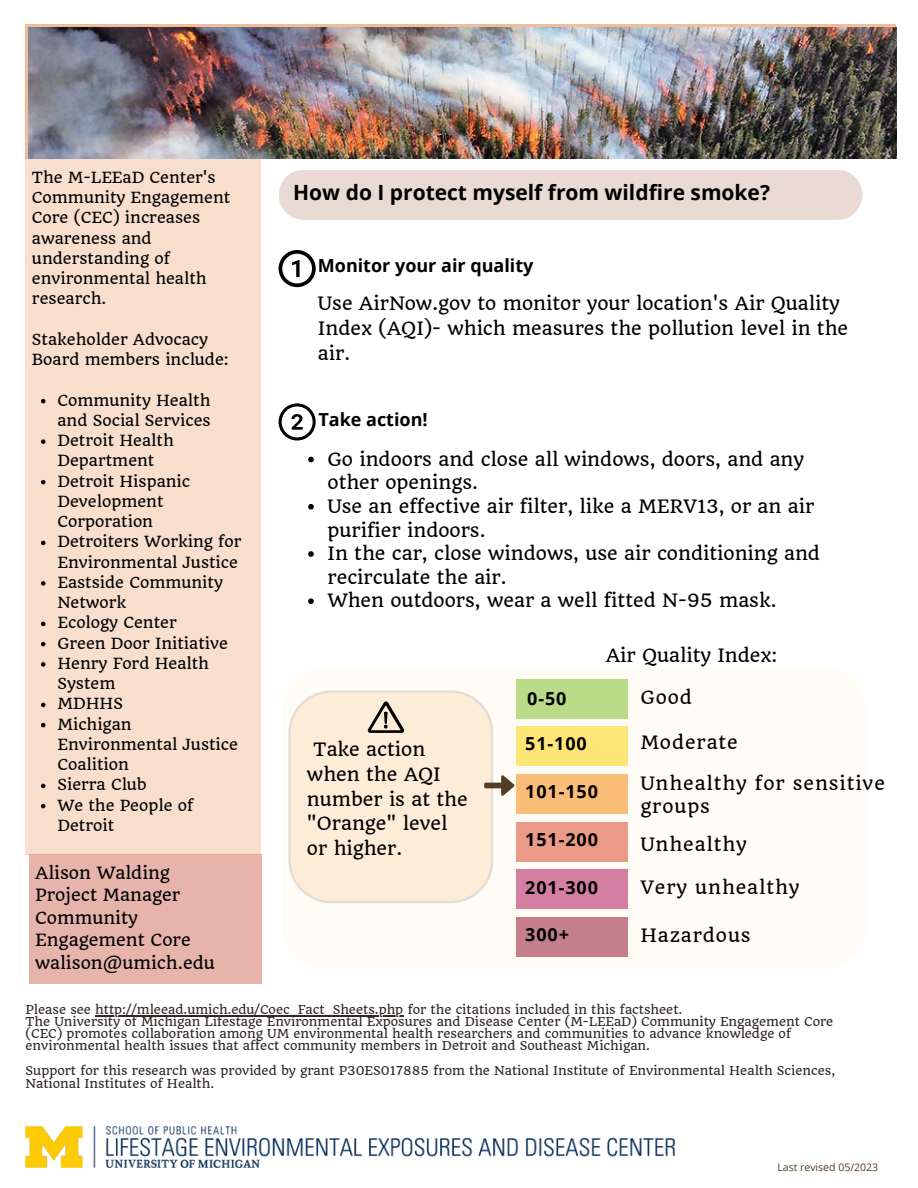
<style>
.page{position:relative;width:918px;height:1188px;background:#fff}
.page>*{position:absolute;margin:0;border:0;box-sizing:border-box;transform-origin:0 0}
.t1{font:700 21px "Open Sans";color:#000}
.t2{font:18px/24.8px "Quando";color:#000}
.t3{font:700 18px "Open Sans";color:#000}
.t4{font:18px/23.7px "Quando";letter-spacing:.05em;color:#000}
.t5{font:16.5px/22.5px "Quando";color:#000}
.t6{font:15px/20.2px "Quando";color:#000}
.t7{font:12px/12px "Quando";color:#2e2826}
.t8{font:10.5px "Open Sans";color:#523e27}
</style>
<div class="page">
<img style="left:26px;top:1126px;width:649px;height:42px">
<div style="left:26px;top:159px;width:235px;height:696px;background:#f8decc"></div>
<div style="left:29px;top:855px;width:232px;height:129px;background:#e6b4ab"></div>
<hr style="left:95px;top:1015px;width:309px;height:1px;background:#2e2826">
<svg style="left:41px;top:399px;width:4px;height:4px"></svg>
<svg style="left:41px;top:439px;width:4px;height:5px"></svg>
<svg style="left:41px;top:480px;width:4px;height:4px"></svg>
<svg style="left:41px;top:541px;width:4px;height:4px"></svg>
<svg style="left:41px;top:581px;width:4px;height:5px"></svg>
<svg style="left:41px;top:622px;width:4px;height:4px"></svg>
<svg style="left:41px;top:642px;width:4px;height:4px"></svg>
<svg style="left:41px;top:662px;width:4px;height:5px"></svg>
<svg style="left:41px;top:703px;width:4px;height:4px"></svg>
<svg style="left:41px;top:723px;width:4px;height:4px"></svg>
<svg style="left:41px;top:784px;width:4px;height:4px"></svg>
<svg style="left:41px;top:804px;width:4px;height:4px"></svg>
<div style="left:279px;top:170px;width:583px;height:49px;background:#e9dbd3"></div>
<img style="left:29px;top:27px;width:867px;height:132px">
<div style="left:282px;top:667px;width:584px;height:302px;background:#fffcf6;border-radius:43px"></div>
<div style="left:516px;top:679px;width:112px;height:40px;background:#badb88"></div>
<div style="left:516px;top:726px;width:112px;height:40px;background:#fde676"></div>
<div style="left:516px;top:774px;width:112px;height:40px;background:#fabd78"></div>
<div style="left:516px;top:822px;width:112px;height:40px;background:#ea9a86"></div>
<div style="left:516px;top:870px;width:112px;height:39px;background:#d47fa2"></div>
<div style="left:516px;top:917px;width:112px;height:40px;background:#c47f8b"></div>
<svg style="left:288px;top:691px;width:227px;height:212px;background:#f9ead8"></svg>
<svg style="left:279px;top:250px;width:37px;height:37px"></svg>
<svg style="left:308px;top:457px;width:6px;height:5px"></svg>
<svg style="left:308px;top:504px;width:6px;height:6px"></svg>
<svg style="left:308px;top:551px;width:6px;height:6px"></svg>
<svg style="left:308px;top:598px;width:6px;height:6px"></svg>
<svg style="left:279px;top:403px;width:37px;height:38px"></svg>
<p class="t6" style="left:32px;top:167px;width:200px">The M-LEEaD Center's<br>Community Engagement<br>Core (CEC) increases awareness and understanding of environmental health research.</p>
<p class="t6" style="left:32px;top:329px;width:198px">Stakeholder Advocacy<br>Board members include:</p>
<p class="t6" style="left:57px;top:390px;width:155px">Community Health and Social Services</p>
<p class="t6" style="left:57px;top:431px;width:118px">Detroit Health<br>Department</p>
<p class="t6" style="left:57px;top:471px;width:134px">Detroit Hispanic<br>Development<br>Corporation</p>
<p class="t6" style="left:57px;top:532px;width:186px">Detroiters Working for<br>Environmental Justice</p>
<p class="t6" style="left:57px;top:572px;width:167px">Eastside Community<br>Network</p>
<p class="t6" style="left:57px;top:613px;width:121px">Ecology Center</p>
<p class="t6" style="left:57px;top:633px;width:172px">Green Door Initiative</p>
<p class="t6" style="left:57px;top:653px;width:153px">Henry Ford Health<br>System</p>
<p class="t6" style="left:57px;top:694px;width:67px">MDHHS</p>
<p class="t6" style="left:57px;top:714px;width:182px">Michigan<br>Environmental Justice<br>Coalition</p>
<p class="t6" style="left:57px;top:775px;width:91px">Sierra Club</p>
<p class="t6" style="left:57px;top:795px;width:137px">We the People of<br>Detroit</p>
<p class="t5" style="left:35px;top:861px;width:136px">Alison Walding</p>
<p class="t5" style="left:35px;top:884px;width:147px">Project Manager</p>
<p class="t5" style="left:35px;top:906px;width:157px">Community<br>Engagement Core</p>
<p class="t5" style="left:35px;top:951px;width:181px">walison@umich.edu</p>
<p class="t1" style="left:293px;top:178px;width:478px">How do I protect myself from wildfire smoke?</p>
<p class="t3" style="left:318px;top:253px;width:217px">Monitor your air quality</p>
<p class="t2" style="left:318px;top:291px;width:532px">Use AirNow.gov to monitor your location's Air Quality<br>Index (AQI)- which measures the pollution level in the air.</p>
<p class="t3" style="left:318px;top:406px;width:111px">Take action!</p>
<p class="t2" style="left:328px;top:447px;width:478px;line-height:23.7px">Go indoors and close all windows, doors, and any other openings.</p>
<p class="t2" style="left:328px;top:495px;width:488px;line-height:23.7px">Use an effective air filter, like a MERV13, or an air purifier indoors.</p>
<p class="t2" style="left:328px;top:542px;width:494px;line-height:23.7px">In the car, close windows, use air conditioning and recirculate the air.</p>
<p class="t2" style="left:328px;top:588px;width:451px">When outdoors, wear a well fitted N-95 mask.</p>
<p class="t2" style="left:307px;top:737px;width:162px;text-indent:6px">Take action when the AQI number is at the "Orange" level or higher.</p>
<p class="t2" style="left:606px;top:643px;width:173px">Air Quality Index:</p>
<p class="t3" style="left:527px;top:686px;width:41px">0-50</p>
<p class="t3" style="left:525px;top:731px;width:63px">51-100</p>
<p class="t3" style="left:525px;top:779px;width:74px">101-150</p>
<p class="t3" style="left:525px;top:827px;width:74px">151-200</p>
<p class="t3" style="left:525px;top:874px;width:74px">201-300</p>
<p class="t3" style="left:525px;top:922px;width:45px">300+</p>
<p class="t2" style="left:640px;top:685px;width:53px">Good</p>
<p class="t4" style="left:640px;top:731px;width:99px">Moderate</p>
<p class="t4" style="left:640px;top:771px;width:246px">Unhealthy for sensitive groups</p>
<p class="t4" style="left:640px;top:832px;width:108px">Unhealthy</p>
<p class="t4" style="left:640px;top:876px;width:161px">Very unhealthy</p>
<p class="t4" style="left:640px;top:924px;width:112px">Hazardous</p>
<p class="t7" style="left:26px;top:1004px;width:658px">Please see http://mleead.umich.edu/Coec_Fact_Sheets.php for the citations included in this factsheet.</p>
<p class="t7" style="left:26px;top:1016px;width:809px">The University of Michigan Lifestage Environmental Exposures and Disease Center (M-LEEaD) Community Engagement Core (CEC) promotes collaboration among UM environmental health researchers and communities to advance knowledge of environmental health issues that affect community members in Detroit and Southeast Michigan.</p>
<p class="t7" style="left:26px;top:1064px;width:811px;line-height:13px">Support for this research was provided by grant P30ES017885 from the National Institute of Environmental Health Sciences,<br>National Institutes of Health.</p>
<p class="t8" style="left:778px;top:1160px;width:102px">Last revised 05/2023</p>
</div>
